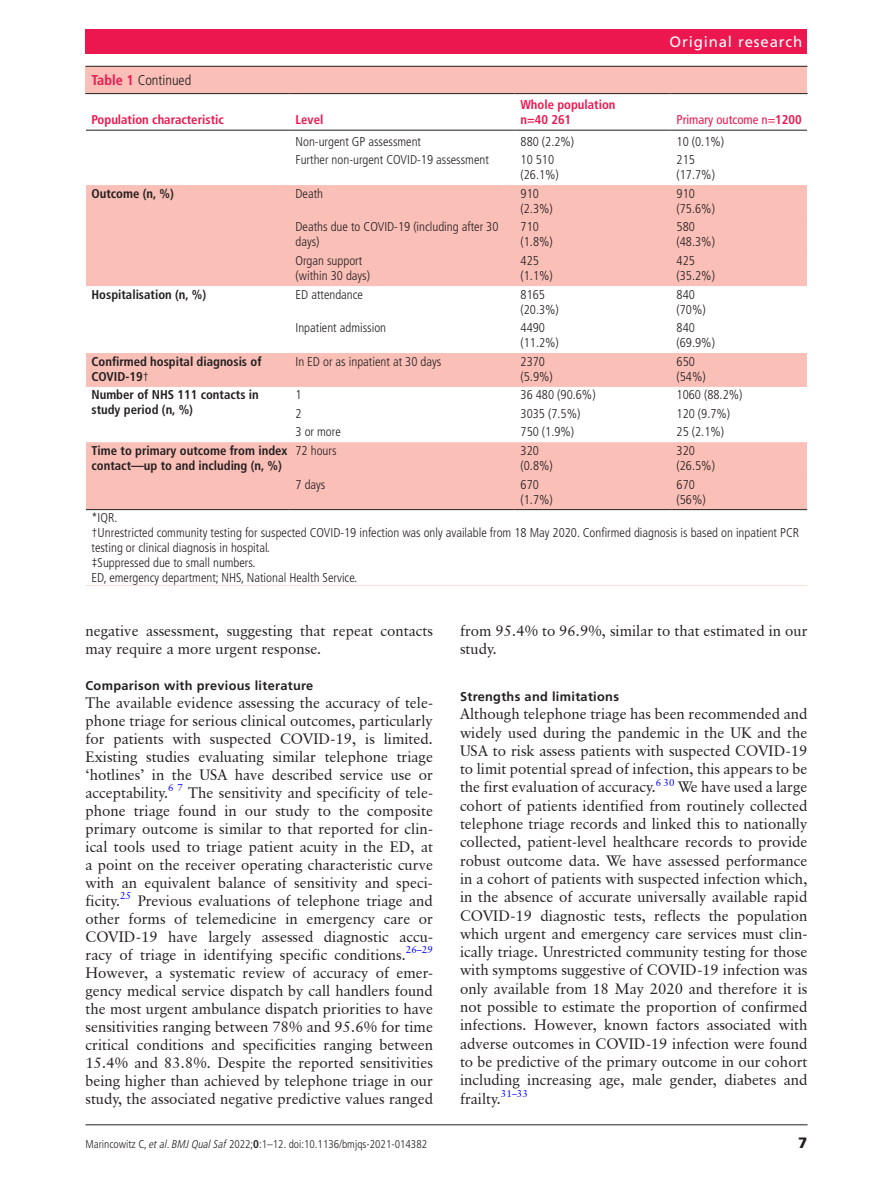
<style>
.page{position:relative;width:893px;height:1191px;background:#fff}
.page>*{position:absolute;margin:0;border:0;box-sizing:border-box;transform-origin:0 0}
.t1{font:15px/18px "Classical Garamond BT";color:#231f20;text-align:justify}
.t2{font:15px "Frutiger LT Std";letter-spacing:.055em;color:#fff}
.t3{font:900 15px "Frutiger LT Std";color:#231f20}
.t4{font:300 condensed 14.25px "Frutiger LT Pro";color:#231f20}
.t5{font:300 condensed 12.75px/15px "Frutiger LT Pro";color:#231f20}
.t6{font:700 condensed 12.75px/15px "Frutiger LT Pro";color:#231f20}
.t7{font:700 12.75px "Frutiger LT Std";letter-spacing:.025em;color:#231f20}
.t8{font:700 condensed 12.75px/15px "Frutiger LT Pro";color:#ed174f}
.t9{font:condensed 12.75px "Frutiger LT Pro";color:#ed174f}
.t10{font:300 condensed 11.25px "Frutiger LT Pro";color:#231f20}
.t11{font:9.9px "Classical Garamond BT";color:#00f}
.s1{font-weight:700;color:#ed174f}
.s2{font-weight:700}
.s3{font-weight:300}
.s4{font-style:italic}
</style>
<div class="page">
<hr style="left:86px;top:1124px;width:721px;height:1px;background:#231f20">
<div style="left:86px;top:30px;width:721px;height:24px;background:#ed174f"></div>
<svg style="left:86px;top:94px;width:721px;height:417px"></svg>
<svg style="left:86px;top:131px;width:721px;height:54px"></svg>
<svg style="left:86px;top:185px;width:721px;height:324px;fill:#fabfb7"></svg>
<hr style="left:86px;top:509px;width:204px;height:1px;background:#231f20">
<hr style="left:85px;top:93px;width:204px;height:1px;background:#231f20">
<hr style="left:86px;top:130px;width:204px;height:1px;background:#231f20">
<hr style="left:290px;top:93px;width:224px;height:1px;background:#231f20">
<hr style="left:290px;top:130px;width:224px;height:1px;background:#231f20">
<hr style="left:514px;top:93px;width:156px;height:1px;background:#231f20">
<hr style="left:514px;top:130px;width:156px;height:1px;background:#231f20">
<hr style="left:670px;top:93px;width:138px;height:1px;background:#231f20">
<hr style="left:670px;top:130px;width:137px;height:1px;background:#231f20">
<hr style="left:290px;top:509px;width:224px;height:1px;background:#231f20">
<hr style="left:514px;top:509px;width:156px;height:1px;background:#231f20">
<hr style="left:670px;top:509px;width:137px;height:1px;background:#231f20">
<div style="left:86px;top:66px;width:721px;height:19px;background:#fabfb7"></div>
<hr style="left:86px;top:66px;width:721px;height:1px;background:#231f20">
<p class="t4" style="left:92px;top:72px;width:101px"><span class="s1">Table 1</span> Continued</p>
<p class="t8" style="left:92px;top:112px;width:134px">Population characteristic</p>
<p class="t8" style="left:296px;top:112px;width:29px">Level</p>
<p class="t8" style="left:520px;top:97px;width:96px">Whole population n=40 261</p>
<p class="t2" style="left:670px;top:33px;width:134px">Original research</p>
<p class="t9" style="left:676px;top:112px;width:127px">Primary outcome n=<span class="s2">1200</span></p>
<p class="t5" style="left:296px;top:134px;width:127px">Non-urgent GP assessment</p>
<p class="t5" style="left:520px;top:134px;width:55px">880 (2.2%)</p>
<p class="t5" style="left:676px;top:134px;width:49px">10 (0.1%)</p>
<p class="t5" style="left:296px;top:152px;width:195px">Further non-urgent COVID-19 assessment</p>
<p class="t5" style="left:520px;top:152px;width:40px">10 510 (26.1%)</p>
<p class="t5" style="left:676px;top:152px;width:40px">215 (17.7%)</p>
<p class="t6" style="left:92px;top:186px;width:84px">Outcome (n, %)</p>
<p class="t5" style="left:296px;top:186px;width:29px">Death</p>
<p class="t5" style="left:520px;top:186px;width:34px">910 (2.3%)</p>
<p class="t5" style="left:676px;top:186px;width:40px">910 (75.6%)</p>
<p class="t5" style="left:296px;top:220px;width:204px">Deaths due to COVID-19 (including after 30 days)</p>
<p class="t5" style="left:520px;top:220px;width:34px">710 (1.8%)</p>
<p class="t5" style="left:676px;top:220px;width:40px">580 (48.3%)</p>
<p class="t5" style="left:296px;top:253px;width:76px">Organ support (within 30 days)</p>
<p class="t5" style="left:520px;top:253px;width:34px">425 (1.1%)</p>
<p class="t5" style="left:676px;top:253px;width:40px">425 (35.2%)</p>
<p class="t6" style="left:92px;top:287px;width:116px">Hospitalisation (n, %)</p>
<p class="t5" style="left:296px;top:287px;width:69px">ED attendance</p>
<p class="t5" style="left:520px;top:287px;width:40px">8165 (20.3%)</p>
<p class="t5" style="left:676px;top:287px;width:31px">840 (70%)</p>
<p class="t5" style="left:296px;top:320px;width:92px">Inpatient admission</p>
<p class="t5" style="left:520px;top:320px;width:40px">4490 (11.2%)</p>
<p class="t5" style="left:676px;top:320px;width:40px">840 (69.9%)</p>
<p class="t6" style="left:92px;top:354px;width:172px">Confirmed hospital diagnosis of<br>COVID-19<span class="s3">†</span></p>
<p class="t5" style="left:296px;top:354px;width:147px">In ED or as inpatient at 30 days</p>
<p class="t5" style="left:520px;top:354px;width:34px">2370 (5.9%)</p>
<p class="t5" style="left:676px;top:354px;width:31px">650 (54%)</p>
<p class="t6" style="left:92px;top:387px;width:169px">Number of NHS 111 contacts in study period (n, %)</p>
<p class="t5" style="left:296px;top:387px;width:8px">1</p>
<p class="t5" style="left:520px;top:387px;width:77px">36 480 (90.6%)</p>
<p class="t5" style="left:676px;top:387px;width:67px">1060 (88.2%)</p>
<p class="t5" style="left:296px;top:406px;width:8px">2</p>
<p class="t5" style="left:520px;top:406px;width:61px">3035 (7.5%)</p>
<p class="t5" style="left:676px;top:406px;width:55px">120 (9.7%)</p>
<p class="t5" style="left:296px;top:425px;width:47px">3 or more</p>
<p class="t5" style="left:520px;top:425px;width:55px">750 (1.9%)</p>
<p class="t5" style="left:676px;top:425px;width:49px">25 (2.1%)</p>
<p class="t6" style="left:92px;top:443px;width:197px">Time to primary outcome from index contact—up to and including (n, %)</p>
<p class="t5" style="left:296px;top:443px;width:43px">72 hours</p>
<p class="t5" style="left:520px;top:443px;width:34px">320 (0.8%)</p>
<p class="t5" style="left:676px;top:443px;width:40px">320 (26.5%)</p>
<p class="t5" style="left:296px;top:477px;width:31px">7 days</p>
<p class="t5" style="left:520px;top:477px;width:34px">670 (1.7%)</p>
<p class="t5" style="left:676px;top:477px;width:31px">670 (56%)</p>
<p class="t5" style="left:92px;top:510px;width:709px">*IQR.<br>†Unrestricted community testing for suspected COVID-19 infection was only available from 18 May 2020. Confirmed diagnosis is based on inpatient PCR testing or clinical diagnosis in hospital.<br>‡Suppressed due to small numbers.<br>ED, emergency department; NHS, National Health Service.</p>
<p class="t1" style="left:85px;top:621px;width:349px">negative assessment, suggesting that repeat contacts may require a more urgent response.</p>
<p class="t7" style="left:86px;top:678px;width:229px">Comparison with previous literature</p>
<p class="t1" style="left:86px;top:693px;width:349px">The available evidence assessing the accuracy of tele&shy;phone triage for serious clinical outcomes, particularly for patients with suspected COVID-19, is limited.<br>Existing studies evaluating similar telephone triage ‘hotlines’ in the USA have described service use or acceptability.</p>
<p class="t11" style="left:168px;top:781px;width:16px">6 7</p>
<p class="t1" style="left:85px;top:783px;width:349px;text-indent:103px">The sensitivity and specificity of tele&shy;phone triage found in our study to the composite primary outcome is similar to that reported for clin&shy;ical tools used to triage patient acuity in the ED, at a point on the receiver operating characteristic curve with an equivalent balance of sensitivity and speci&shy;ficity.<sup>25</sup> Previous evaluations of telephone triage and other forms of telemedicine in emergency care or COVID-19 have largely assessed diagnostic accu&shy;racy of triage in identifying specific conditions.</p>
<p class="t11" style="left:406px;top:943px;width:29px">26–29</p>
<p class="t1" style="left:85px;top:963px;width:349px">However, a systematic review of accuracy of emer&shy;gency medical service dispatch by call handlers found the most urgent ambulance dispatch priorities to have sensitivities ranging between 78% and 95.6% for time critical conditions and specificities ranging between 15.4% and 83.8%. Despite the reported sensitivities being higher than achieved by telephone triage in our study, the associated negative predictive values ranged</p>
<p class="t1" style="left:460px;top:621px;width:349px">from 95.4% to 96.9%, similar to that estimated in our study.</p>
<p class="t7" style="left:460px;top:689px;width:161px">Strengths and limitations</p>
<p class="t1" style="left:460px;top:704px;width:349px">Although telephone triage has been recommended and widely used during the pandemic in the UK and the USA to risk assess patients with suspected COVID-19 to limit potential spread of infection, this appears to be the first evaluation of accuracy.</p>
<p class="t11" style="left:656px;top:776px;width:20px">6 30</p>
<p class="t1" style="left:460px;top:778px;width:349px;text-indent:218px">We have used a large cohort of patients identified from routinely collected telephone triage records and linked this to nationally collected, patient-level healthcare records to provide robust outcome data. We have assessed performance in a cohort of patients with suspected infection which, in the absence of accurate universally available rapid COVID-19 diagnostic tests, reflects the population which urgent and emergency care services must clin&shy;ically triage. Unrestricted community testing for those with symptoms suggestive of COVID-19 infection was only available from 18 May 2020 and therefore it is not possible to estimate the proportion of confirmed infections. However, known factors associated with adverse outcomes in COVID-19 infection were found to be predictive of the primary outcome in our cohort including increasing age, male gender, diabetes and frailty.<sup>31–33</sup></p>
<p class="t10" style="left:86px;top:1137px;width:343px">Marincowitz C, <span class="s4">et al</span>. <span class="s4">BMJ Qual Saf</span> 2022;<span class="s2">0</span>:1–12. doi:10.1136/bmjqs-2021-014382</p>
<p class="t3" style="left:798px;top:1133px;width:11px">7</p>
</div>
